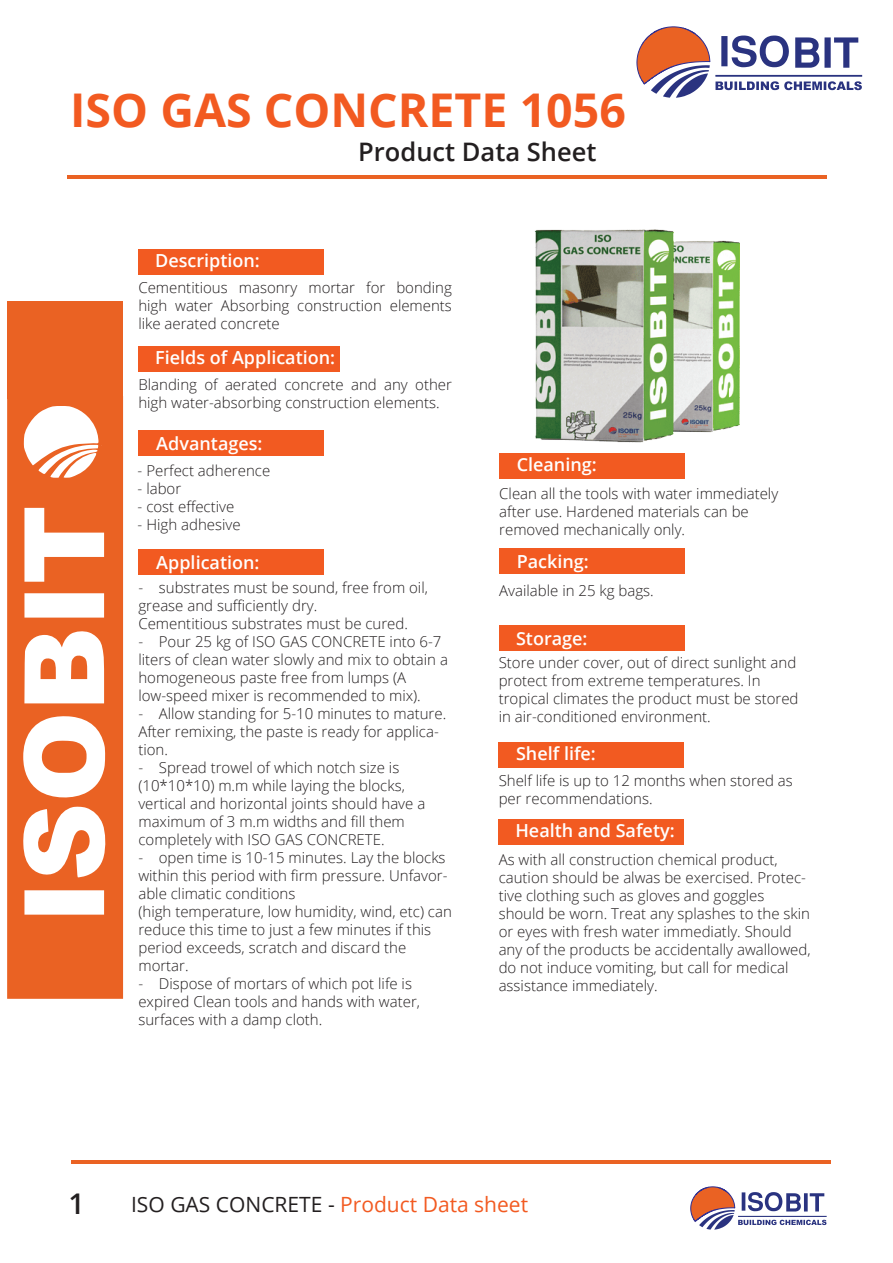
<style>
.page{position:relative;width:893px;height:1263px;background:#fff}
.page>*{position:absolute;margin:0;border:0;box-sizing:border-box;transform-origin:0 0}
.t1{font:700 46.5px "Open Sans";color:#f25a21}
.t2{font:600 28.5px "Open Sans";color:#231f20}
.t3{font:600 25.5px "Open Sans";color:#231f20}
.t4{font:21px "Open Sans";color:#f25a21}
.t5{font:600 18px "Open Sans";color:#fff}
.t6{font:300 15px/18px "Open Sans";color:#231f20}
.s1{color:#231f20}
</style>
<div class="page">
<svg style="left:636px;top:26px;width:226px;height:72px"></svg>
<svg style="left:690px;top:1186px;width:137px;height:43px"></svg>
<div style="left:138px;top:549px;width:185px;height:25px;background:#f25a21"></div>
<div style="left:138px;top:249px;width:185px;height:25px;background:#f25a21"></div>
<div style="left:138px;top:430px;width:185px;height:26px;background:#f25a21"></div>
<div style="left:138px;top:346px;width:202px;height:25px;background:#f25a21"></div>
<hr style="left:71px;top:1160px;width:760px;height:3px;background:#ea6223">
<hr style="left:67px;top:176px;width:759px;height:3px;background:#ea6223">
<svg style="left:7px;top:399px;width:116px;height:600px;fill:#ea6223"></svg>
<svg style="left:71px;top:655px;width:16px;height:24px"></svg>
<svg style="left:41px;top:658px;width:15px;height:21px"></svg>
<svg style="left:41px;top:740px;width:46px;height:33px"></svg>
<svg style="left:98px;top:429px;width:6px;height:6px"></svg>
<svg style="left:99px;top:441px;width:6px;height:5px"></svg>
<div style="left:7px;top:302px;width:116px;height:97px;background:#ea6223"></div>
<div style="left:499px;top:742px;width:185px;height:25px;background:#f25a21"></div>
<div style="left:499px;top:819px;width:185px;height:25px;background:#f25a21"></div>
<div style="left:500px;top:453px;width:185px;height:25px;background:#f25a21"></div>
<div style="left:500px;top:548px;width:185px;height:25px;background:#f25a21"></div>
<div style="left:499px;top:626px;width:185px;height:25px;background:#f25a21"></div>
<img style="left:535px;top:229px;width:204px;height:213px">
<h1 class="t1" style="left:70px;top:77px;width:557px">ISO GAS CONCRETE 1056</h1>
<h3 class="t3" style="left:358px;top:134px;width:240px">Product Data Sheet</h3>
<p class="t5" style="left:155px;top:249px;width:106px">Description:</p>
<p class="t6" style="left:138px;top:278px;width:315px;text-align:justify">Cementitious masonry mortar for bonding high water Absorbing construction elements like aerated concrete</p>
<p class="t5" style="left:155px;top:345px;width:182px">Fields of Application:</p>
<p class="t6" style="left:138px;top:375px;width:315px">Blanding of aerated concrete and any other high water-absorbing construction elements.</p>
<p class="t5" style="left:156px;top:431px;width:108px">Advantages:</p>
<p class="t6" style="left:138px;top:461px;width:134px">- Perfect adherence</p>
<p class="t6" style="left:138px;top:479px;width:45px">- labor</p>
<p class="t6" style="left:138px;top:497px;width:98px">- cost effective</p>
<p class="t6" style="left:138px;top:515px;width:104px">- High adhesive</p>
<p class="t5" style="left:156px;top:550px;width:105px">Application:</p>
<p class="t6" style="left:138px;top:578px;width:291px">- substrates must be sound, free from oil, grease and sufficiently dry.<br>Cementitious substrates must be cured.</p>
<p class="t6" style="left:138px;top:632px;width:311px">- Pour 25 kg of ISO GAS CONCRETE into 6-7 liters of clean water slowly and mix to obtain a homogeneous paste free from lumps (A low-speed mixer is recommended to mix).</p>
<p class="t6" style="left:138px;top:704px;width:309px">- Allow standing for 5-10 minutes to mature.<br>After remixing, the paste is ready for applica&shy;tion.</p>
<p class="t6" style="left:138px;top:758px;width:288px">- Spread trowel of which notch size is (10*10*10) m.m while laying the blocks, vertical and horizontal joints should have a maximum of 3 m.m widths and fill them completely with ISO GAS CONCRETE.</p>
<p class="t6" style="left:138px;top:848px;width:315px">- open time is 10-15 minutes. Lay the blocks within this period with firm pressure. Unfavor&shy;able climatic conditions<br>(high temperature, low humidity, wind, etc) can reduce this time to just a few minutes if this period exceeds, scratch and discard the mortar.</p>
<p class="t6" style="left:138px;top:974px;width:283px">- Dispose of mortars of which pot life is expired Clean tools and hands with water, surfaces with a damp cloth.</p>
<p class="t5" style="left:517px;top:452px;width:82px">Cleaning:</p>
<p class="t6" style="left:499px;top:484px;width:280px">Clean all the tools with water immediately after use. Hardened materials can be removed mechanically only.</p>
<p class="t5" style="left:517px;top:549px;width:74px">Packing:</p>
<p class="t6" style="left:499px;top:581px;width:156px">Available in 25 kg bags.</p>
<p class="t5" style="left:516px;top:626px;width:73px">Storage:</p>
<p class="t6" style="left:499px;top:653px;width:301px">Store under cover, out of direct sunlight and protect from extreme temperatures. In tropical climates the product must be stored in air-conditioned environment.</p>
<p class="t5" style="left:516px;top:741px;width:81px">Shelf life:</p>
<p class="t6" style="left:499px;top:771px;width:296px">Shelf life is up to 12 months when stored as per recommendations.</p>
<p class="t5" style="left:515px;top:818px;width:161px">Health and Safety:</p>
<p class="t6" style="left:499px;top:850px;width:313px">As with all construction chemical product, caution should be alwas be exercised. Protec&shy;tive clothing such as gloves and goggles should be worn. Treat any splashes to the skin or eyes with fresh water immediatly. Should any of the products be accidentally awallowed, do not induce vomiting, but call for medical assistance immediately.</p>
<h2 class="t2" style="left:69px;top:1184px;width:18px">1</h2>
<h3 class="t4" style="left:131px;top:1190px;width:399px"><span class="s1">ISO GAS CONCRETE -</span> Product Data sheet</h3>
</div>
